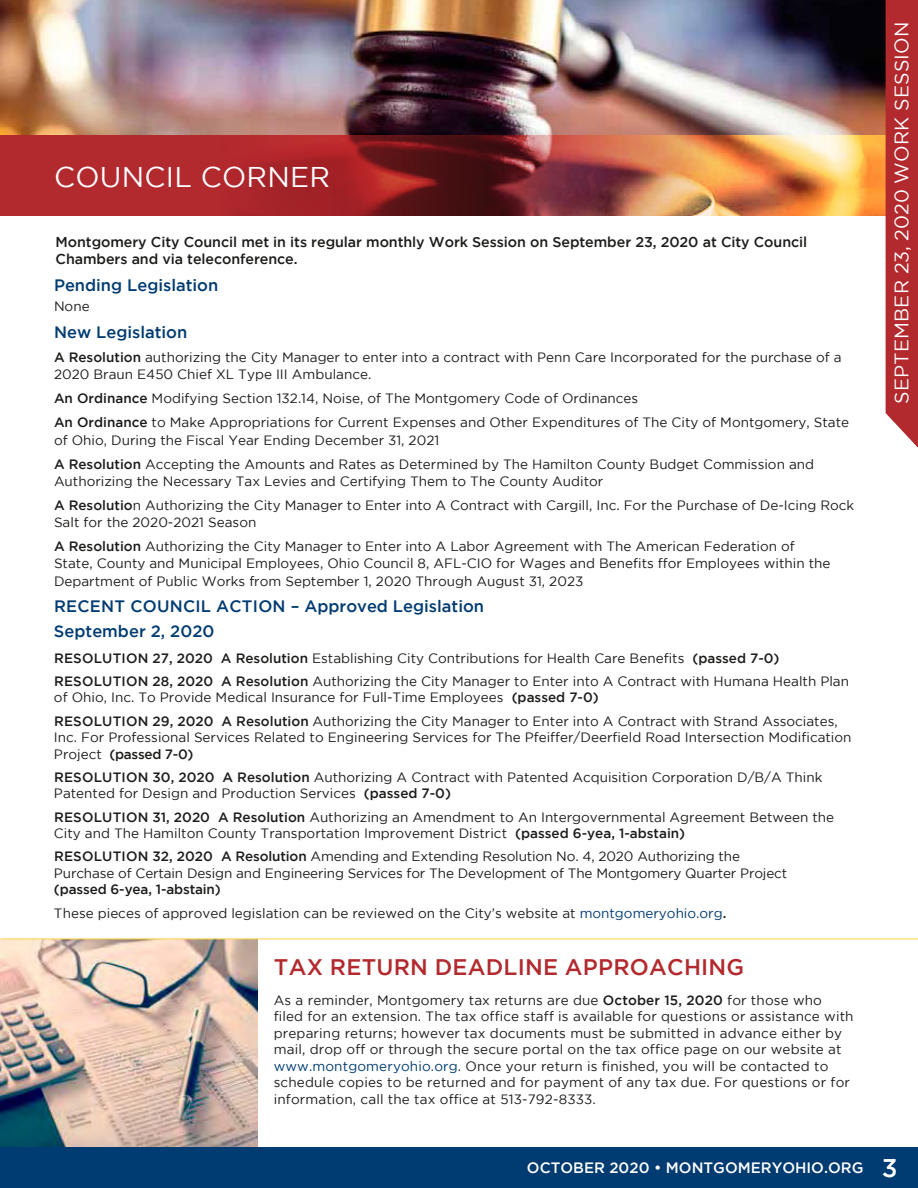
<style>
.page{position:relative;width:918px;height:1188px;background:#fff}
.page>*{position:absolute;margin:0;border:0;box-sizing:border-box;transform-origin:0 0}
.t1{font:28.5px "Gotham";letter-spacing:.01em;color:#fff}
.t2{font:500 22.5px "Gotham";letter-spacing:.01em;color:#b2292e}
.t3{font:19.5px "Gotham";letter-spacing:.01em;color:#fff}
.t4{font:500 16.5px/24.8px "Gotham";color:#003b71}
.t5{font:500 15px "Gotham";color:#fff}
.t6{font:500 14.25px/17.2px "Gotham";letter-spacing:-.005em;color:#1d1c1a}
.t7{font:13.5px/16.5px "Gotham";color:#1d1c1a}
.s1{font-weight:500}
.s2{color:#003b71}
.s3{font-size:25.5px}
</style>
<div class="page">
<img style="left:1px;top:940px;width:256px;height:207px">
<div style="left:0;top:1148px;width:918px;height:40px;background:#003b71"></div>
<img style="left:0;top:0;width:886px;height:135px">
<img style="left:0;top:135px;width:886px;height:81px">
<div style="left:886px;top:0;width:32px;height:448px;background:#b2292e"></div>
<hr style="left:1px;top:939px;width:917px;height:1px;background:#ffd040">
<h1 class="t1" style="left:54px;top:161px;width:277px">COUNCIL CORNER</h1>
<p class="t6" style="left:56px;top:233px;width:753px">Montgomery City Council met in its regular monthly Work Session on September 23, 2020 at City Council<br>Chambers and via teleconference.</p>
<p class="t4" style="left:54px;top:273px;width:166px">Pending Legislation</p>
<p class="t7" style="left:54px;top:298px;width:37px">None</p>
<p class="t4" style="left:54px;top:319px;width:135px">New Legislation</p>
<p class="t7" style="left:54px;top:348px;width:789px;line-height:17.2px"><span class="s1">A Resolution</span> authorizing the City Manager to enter into a contract with Penn Care Incorporated for the purchase of a<br>2020 Braun E450 Chief XL Type III Ambulance.</p>
<p class="t7" style="left:54px;top:386px;width:797px;line-height:24px"><span class="s1">An Ordinance</span> Modifying Section 132.14, Noise, of The Montgomery Code of Ordinances<br><span class="s1">An Ordinance</span> to Make Appropriations for Current Expenses and Other Expenditures of The City of Montgomery, State</p>
<p class="t7" style="left:54px;top:428px;width:762px;line-height:24px">of Ohio, During the Fiscal Year Ending December 31, 2021<br><span class="s1">A Resolution</span> Accepting the Amounts and Rates as Determined by The Hamilton County Budget Commission and</p>
<p class="t7" style="left:54px;top:469px;width:802px;line-height:24px">Authorizing the Necessary Tax Levies and Certifying Them to The County Auditor<br><span class="s1">A Resolutio</span>n Authorizing the City Manager to Enter into A Contract with Cargill, Inc. For the Purchase of De-Icing Rock</p>
<p class="t7" style="left:54px;top:510px;width:742px;line-height:24px">Salt for the 2020-2021 Season<br><span class="s1">A Resolution</span> Authorizing the City Manager to Enter into A Labor Agreement with The American Federation of</p>
<p class="t7" style="left:54px;top:555px;width:778px;line-height:17.2px">State, County and Municipal Employees, Ohio Council 8, AFL-CIO for Wages and Benefits ffor Employees within the<br>Department of Public Works from September 1, 2020 Through August 31, 2023</p>
<p class="t4" style="left:54px;top:594px;width:432px">RECENT COUNCIL ACTION – Approved Legislation<br>September 2, 2020</p>
<p class="t7" style="left:54px;top:646px;width:797px;line-height:23.2px"><span class="s1">RESOLUTION 27, 2020 A Resolution</span> Establishing City Contributions for Health Care Benefits <span class="s1">(passed 7-0)<br>RESOLUTION 28, 2020 A Resolution</span> Authorizing the City Manager to Enter into A Contract with Humana Health Plan</p>
<p class="t7" style="left:54px;top:686px;width:785px;line-height:23.2px">of Ohio, Inc. To Provide Medical Insurance for Full-Time Employees <span class="s1">(passed 7-0)<br>RESOLUTION 29, 2020 A Resolution</span> Authorizing the City Manager to Enter into A Contract with Strand Associates,</p>
<p class="t7" style="left:54px;top:729px;width:799px">Inc. For Professional Services Related to Engineering Services for The Pfeiffer/Deerfield Road Intersection Modification<br>Project <span class="s1">(passed 7-0)</span></p>
<p class="t7" style="left:54px;top:769px;width:770px"><span class="s1">RESOLUTION 30, 2020 A Resolution</span> Authorizing A Contract with Patented Acquisition Corporation D/B/A Think<br>Patented for Design and Production Services <span class="s1">(passed 7-0)</span></p>
<p class="t7" style="left:54px;top:808px;width:782px"><span class="s1">RESOLUTION 31, 2020 A Resolution</span> Authorizing an Amendment to An Intergovernmental Agreement Between the<br>City and The Hamilton County Transportation Improvement District <span class="s1">(passed 6-yea, 1-abstain)</span></p>
<p class="t7" style="left:54px;top:848px;width:735px"><span class="s1">RESOLUTION 32, 2020 A Resolution</span> Amending and Extending Resolution No. 4, 2020 Authorizing the<br>Purchase of Certain Design and Engineering Services for The Development of The Montgomery Quarter Project</p>
<p class="t7" style="left:54px;top:878px;width:674px;line-height:23.2px"><span class="s1">(passed 6-yea, 1-abstain)<br></span>These pieces of approved legislation can be reviewed on the City’s website at <span class="s2">montgomeryohio.org</span><span class="s1">.</span></p>
<h2 class="t2" style="left:274px;top:954px;width:472px">TAX RETURN DEADLINE APPROACHING</h2>
<p class="t7" style="left:274px;top:992px;width:581px">As a reminder, Montgomery tax returns are due <span class="s1">October 15, 2020</span> for those who filed for an extension. The tax office staff is available for questions or assistance with preparing returns; however tax documents must be submitted in advance either by mail, drop off or through the secure portal on the tax office page on our website at <span class="s2">www.montgomeryohio.org</span>. Once your return is finished, you will be contacted to schedule copies to be returned and for payment of any tax due. For questions or for information, call the tax office at 513-792-8333.</p>
<h3 class="t3" style="left:891px;top:404px;width:384px;rotate:-90deg">SEPTEMBER 23, 2020 WORK SESSION</h3>
<p class="t5" style="left:527px;top:1159px;width:372px">OCTOBER 2020 • MONTGOMERYOHIO.ORG <span class="s3">3</span></p>
</div>
